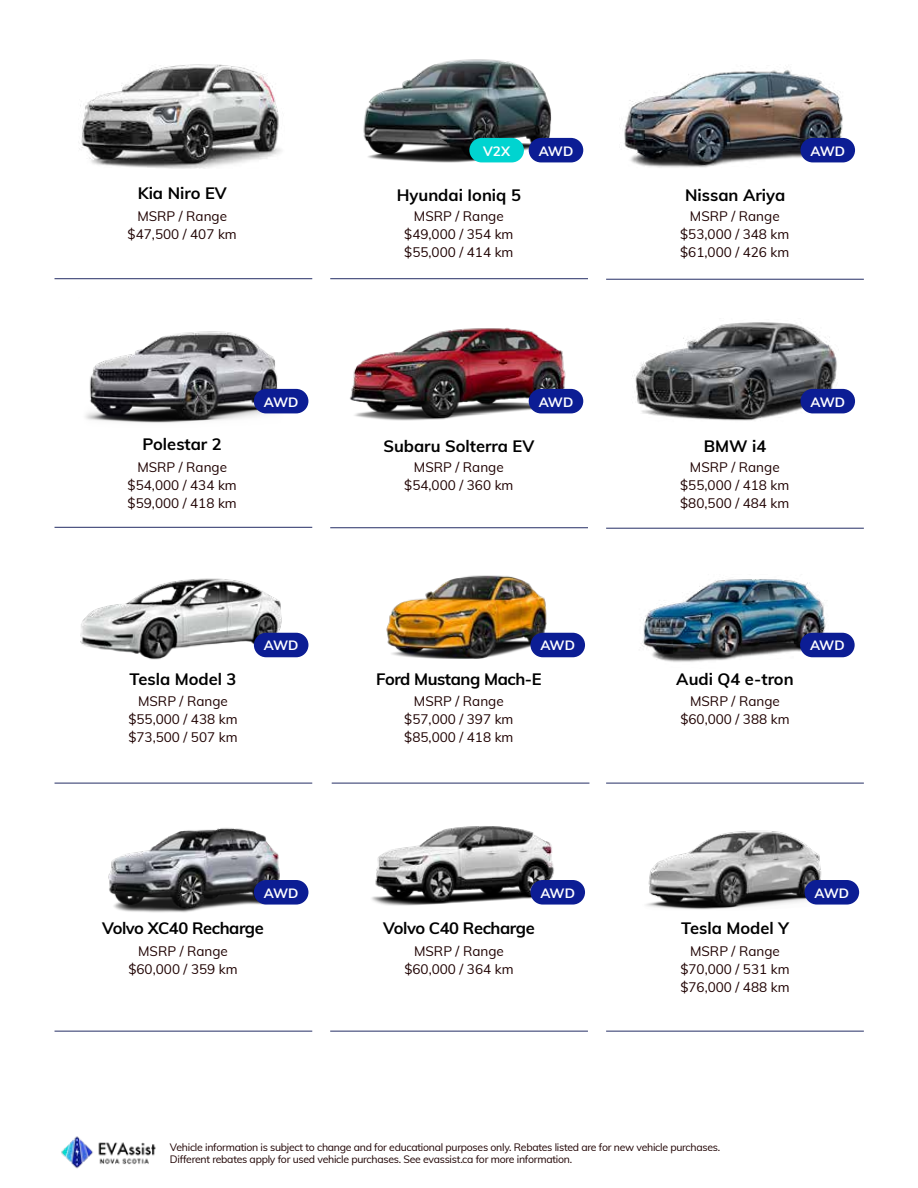
<style>
.page{position:relative;width:918px;height:1188px;background:#fff}
.page>*{position:absolute;margin:0;border:0;box-sizing:border-box;transform-origin:0 0}
.t1{font:700 16.5px "Muli";color:#000}
.t2{font:700 16.5px "Muli";letter-spacing:-.025em;color:#000}
.t3{font:13.5px/18px "Muli";color:#1e0000;text-align:center}
.t4{font:700 13.5px "Muli";color:#fff}
.t5{font:10.5px/12px "Muli";letter-spacing:-.025em;color:#1e0000}
</style>
<div class="page">
<hr style="left:55px;top:783px;width:257px;height:1px;background:#252e65">
<hr style="left:332px;top:783px;width:257px;height:1px;background:#252e65">
<hr style="left:607px;top:783px;width:256px;height:1px;background:#252e65">
<hr style="left:55px;top:1031px;width:257px;height:1px;background:#252e65">
<hr style="left:331px;top:1031px;width:256px;height:1px;background:#252e65">
<hr style="left:607px;top:1031px;width:256px;height:1px;background:#252e65">
<img style="left:386px;top:575px;width:164px;height:84px">
<img style="left:80px;top:578px;width:229px;height:82px">
<img style="left:642px;top:579px;width:213px;height:83px">
<div style="left:530px;top:633px;width:55px;height:24px;background:#0c1d94;border-radius:12px"></div>
<div style="left:254px;top:633px;width:54px;height:24px;background:#0c1d94;border-radius:12px"></div>
<div style="left:800px;top:633px;width:55px;height:24px;background:#0c1d94;border-radius:12px"></div>
<img style="left:108px;top:828px;width:172px;height:85px">
<img style="left:371px;top:826px;width:214px;height:80px">
<img style="left:646px;top:830px;width:176px;height:80px">
<div style="left:530px;top:880px;width:55px;height:25px;background:#0c1d94;border-radius:12px"></div>
<div style="left:254px;top:880px;width:54px;height:25px;background:#0c1d94;border-radius:12px"></div>
<div style="left:805px;top:880px;width:54px;height:25px;background:#0c1d94;border-radius:12px"></div>
<img style="left:363px;top:59px;width:221px;height:104px">
<img style="left:350px;top:328px;width:221px;height:93px">
<img style="left:624px;top:70px;width:228px;height:98px">
<img style="left:632px;top:322px;width:208px;height:99px">
<hr style="left:331px;top:278px;width:256px;height:1px;background:#252e65">
<hr style="left:331px;top:527px;width:256px;height:1px;background:#252e65">
<hr style="left:55px;top:278px;width:257px;height:1px;background:#252e65">
<hr style="left:55px;top:527px;width:257px;height:1px;background:#252e65">
<img style="left:79px;top:64px;width:203px;height:105px">
<img style="left:85px;top:331px;width:203px;height:92px">
<div style="left:529px;top:138px;width:54px;height:24px;background:#0c1d94;border-radius:12px"></div>
<div style="left:529px;top:389px;width:54px;height:24px;background:#0c1d94;border-radius:12px"></div>
<div style="left:254px;top:389px;width:54px;height:24px;background:#0c1d94;border-radius:12px"></div>
<div style="left:800px;top:138px;width:55px;height:24px;background:#0c1d94;border-radius:12px"></div>
<div style="left:800px;top:389px;width:55px;height:24px;background:#0c1d94;border-radius:12px"></div>
<hr style="left:607px;top:279px;width:256px;height:1px;background:#252e65">
<hr style="left:607px;top:528px;width:256px;height:1px;background:#252e65">
<div style="left:469px;top:138px;width:55px;height:24px;background:#00d4d0;border-radius:12px"></div>
<img style="left:61px;top:1136px;width:95px;height:33px">
<p class="t1" style="left:138px;top:181px;width:91px">Kia Niro EV</p>
<p class="t3" style="left:128px;top:206px;width:111px">MSRP / Range $47,500 / 407 km</p>
<p class="t4" style="left:483px;top:141px;width:28px">V2X</p>
<p class="t4" style="left:539px;top:141px;width:36px">AWD</p>
<p class="t4" style="left:810px;top:141px;width:36px">AWD</p>
<p class="t1" style="left:397px;top:183px;width:126px">Hyundai Ioniq 5</p>
<p class="t1" style="left:685px;top:183px;width:102px">Nissan Ariya</p>
<p class="t3" style="left:404px;top:206px;width:111px">MSRP / Range $49,000 / 354 km $55,000 / 414 km</p>
<p class="t3" style="left:680px;top:206px;width:111px">MSRP / Range $53,000 / 348 km $61,000 / 426 km</p>
<p class="t1" style="left:143px;top:432px;width:81px">Polestar 2</p>
<p class="t3" style="left:128px;top:457px;width:111px">MSRP / Range $54,000 / 434 km $59,000 / 418 km</p>
<p class="t4" style="left:264px;top:392px;width:36px">AWD</p>
<p class="t4" style="left:539px;top:392px;width:36px">AWD</p>
<p class="t1" style="left:383px;top:434px;width:152px">Subaru Solterra EV</p>
<p class="t3" style="left:404px;top:457px;width:111px">MSRP / Range $54,000 / 360 km</p>
<p class="t1" style="left:704px;top:434px;width:64px">BMW i4</p>
<p class="t3" style="left:680px;top:457px;width:111px">MSRP / Range $55,000 / 418 km $80,500 / 484 km</p>
<p class="t4" style="left:810px;top:392px;width:36px">AWD</p>
<p class="t1" style="left:129px;top:667px;width:109px">Tesla Model 3</p>
<p class="t3" style="left:128px;top:692px;width:111px">MSRP / Range $55,000 / 438 km $73,500 / 507 km</p>
<p class="t4" style="left:264px;top:636px;width:36px">AWD</p>
<p class="t4" style="left:540px;top:636px;width:36px">AWD</p>
<p class="t4" style="left:810px;top:636px;width:36px">AWD</p>
<p class="t2" style="left:376px;top:667px;width:167px">Ford Mustang Mach-E</p>
<p class="t3" style="left:404px;top:692px;width:111px">MSRP / Range $57,000 / 397 km $85,000 / 418 km</p>
<p class="t1" style="left:676px;top:667px;width:119px">Audi Q4 e-tron</p>
<p class="t3" style="left:680px;top:692px;width:111px">MSRP / Range $60,000 / 388 km</p>
<p class="t4" style="left:264px;top:883px;width:36px">AWD</p>
<p class="t4" style="left:540px;top:883px;width:36px">AWD</p>
<p class="t4" style="left:815px;top:883px;width:36px">AWD</p>
<p class="t2" style="left:102px;top:916px;width:163px">Volvo XC40 Recharge</p>
<p class="t3" style="left:128px;top:942px;width:111px">MSRP / Range $60,000 / 359 km</p>
<p class="t2" style="left:383px;top:916px;width:153px">Volvo C40 Recharge</p>
<p class="t3" style="left:404px;top:942px;width:111px">MSRP / Range $60,000 / 364 km</p>
<p class="t1" style="left:681px;top:916px;width:109px">Tesla Model Y</p>
<p class="t3" style="left:680px;top:942px;width:111px">MSRP / Range $70,000 / 531 km $76,000 / 488 km</p>
<p class="t5" style="left:170px;top:1140px;width:552px">Vehicle information is subject to change and for educational purposes only. Rebates listed are for new vehicle purchases.<br>Different rebates apply for used vehicle purchases. See evassist.ca for more information.</p>
</div>
